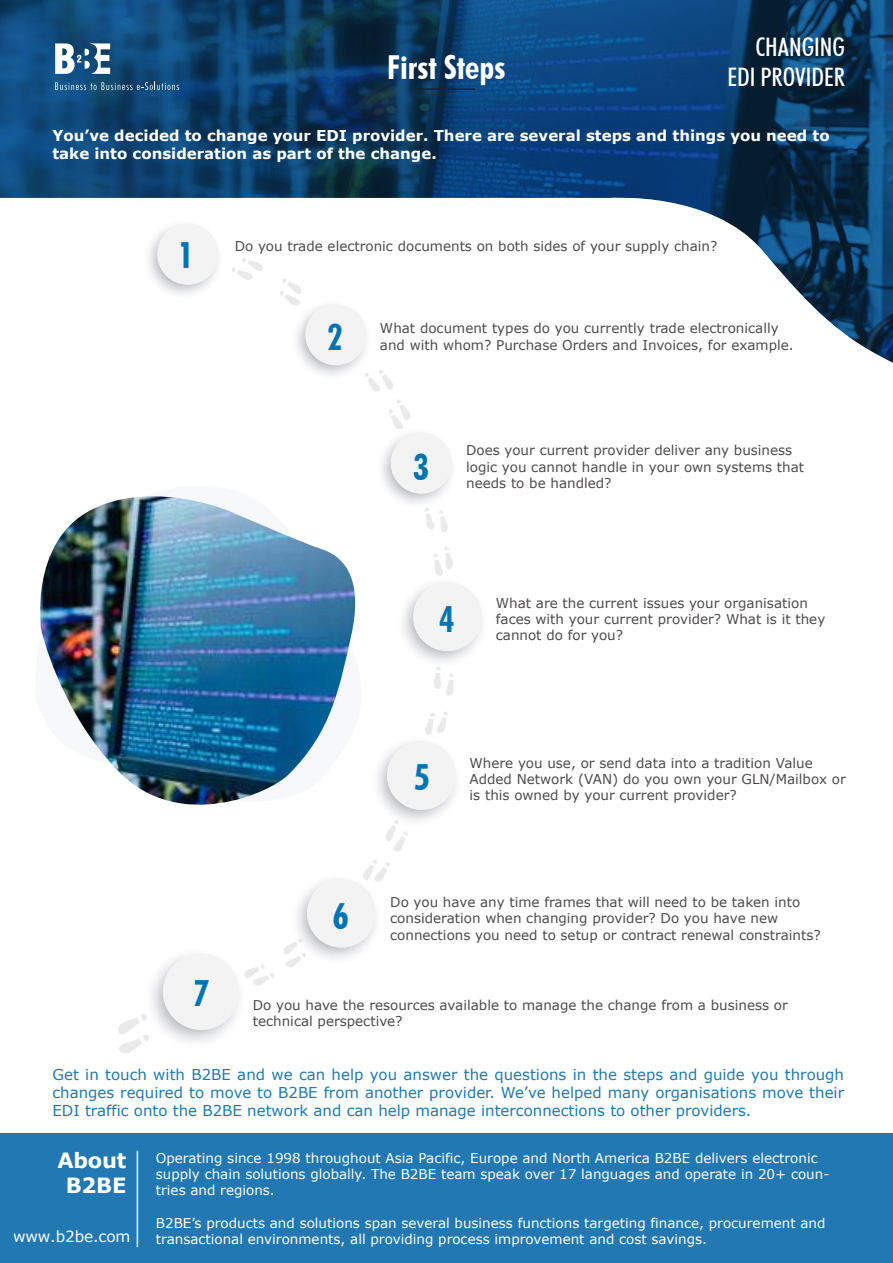
<style>
.page{position:relative;width:893px;height:1263px;background:#fff}
.page>*{position:absolute;margin:0;border:0;box-sizing:border-box;transform-origin:0 0}
.t1{font:700 condensed 36px "Futura BT";color:#0073b3}
.t2{font:700 condensed 33px "Futura BT";color:#fff}
.t3{font:500 condensed 25.5px/30.6px "Futura BT";color:#fff;text-align:right}
.t4{font:700 21px/25.2px "Verdana";letter-spacing:-.01em;color:#fff;text-align:center}
.t5{font:15.3px "Verdana";letter-spacing:-.01em;color:#fff}
.t6{font:15px/18px "Verdana";color:#2178b3;text-align:justify}
.t7{font:700 15px/18px "Verdana";color:#fff}
.t8{font:13.5px/16.2px "Verdana";color:#4e4b4c}
.t9{font:13.5px/16.2px "Verdana";color:#fff}
</style>
<div class="page">
<img style="left:0;top:0;width:893px;height:191px">
<svg style="left:0;top:191px;width:893px;height:172px"></svg>
<img style="left:40px;top:496px;width:316px;height:309px">
<div style="left:0;top:1133px;width:893px;height:130px;background:#2178b3"></div>
<hr style="left:137px;top:1151px;width:1px;height:96px;background:#fff">
<svg style="left:142px;top:218px;width:82px;height:82px"></svg>
<div style="left:157px;top:224px;width:61px;height:61px;background:#f4f3f4;border-radius:50%"></div>
<svg style="left:376px;top:427px;width:81px;height:82px"></svg>
<div style="left:391px;top:432px;width:61px;height:62px;background:#f4f3f4;border-radius:50%"></div>
<svg style="left:144px;top:947px;width:102px;height:101px"></svg>
<div style="left:163px;top:953px;width:76px;height:77px;background:#f4f3f4;border-radius:50%"></div>
<svg style="left:290px;top:299px;width:82px;height:81px"></svg>
<div style="left:305px;top:304px;width:61px;height:61px;background:#f4f3f4;border-radius:50%"></div>
<svg style="left:396px;top:576px;width:92px;height:92px"></svg>
<div style="left:413px;top:582px;width:69px;height:69px;background:#f4f3f4;border-radius:50%"></div>
<svg style="left:370px;top:735px;width:92px;height:92px"></svg>
<div style="left:387px;top:741px;width:69px;height:69px;background:#f4f3f4;border-radius:50%"></div>
<svg style="left:290px;top:873px;width:92px;height:91px"></svg>
<div style="left:307px;top:879px;width:69px;height:69px;background:#f4f3f4;border-radius:50%"></div>
<svg style="left:365px;top:370px;width:28px;height:22px"></svg>
<svg style="left:424px;top:507px;width:24px;height:26px"></svg>
<svg style="left:434px;top:666px;width:20px;height:30px"></svg>
<svg style="left:386px;top:820px;width:22px;height:31px"></svg>
<svg style="left:284px;top:938px;width:22px;height:29px"></svg>
<svg style="left:118px;top:1014px;width:31px;height:39px"></svg>
<svg style="left:280px;top:278px;width:22px;height:28px"></svg>
<svg style="left:389px;top:400px;width:21px;height:30px"></svg>
<svg style="left:434px;top:547px;width:19px;height:29px"></svg>
<svg style="left:425px;top:711px;width:23px;height:24px"></svg>
<svg style="left:363px;top:860px;width:27px;height:22px"></svg>
<svg style="left:244px;top:965px;width:30px;height:20px"></svg>
<svg style="left:231px;top:258px;width:32px;height:22px"></svg>
<svg style="left:55px;top:43px;width:55px;height:31px"></svg>
<svg style="left:55px;top:82px;width:124px;height:8px"></svg>
<hr style="left:417px;top:88px;width:58px;height:2px;background:#241f1f">
<h2 class="t2" style="left:387px;top:47px;width:120px">First Steps</h2>
<h3 class="t3" style="left:727px;top:31px;width:119px">CHANGING<br>EDI PROVIDER</h3>
<p class="t7" style="left:52px;top:126px;width:779px">You’ve decided to change your EDI provider. There are several steps and things you need to take into consideration as part of the change.</p>
<h1 class="t1" style="left:178px;top:233px;width:17px">1</h1>
<p class="t8" style="left:235px;top:237px;width:484px">Do you trade electronic documents on both sides of your supply chain?</p>
<h1 class="t1" style="left:327px;top:315px;width:17px">2</h1>
<p class="t8" style="left:380px;top:320px;width:415px">What document types do you currently trade electronically and with whom? Purchase Orders and Invoices, for example.</p>
<h1 class="t1" style="left:413px;top:445px;width:17px">3</h1>
<p class="t8" style="left:466px;top:442px;width:340px">Does your current provider deliver any business logic you cannot handle in your own systems that needs to be handled?</p>
<h1 class="t1" style="left:439px;top:597px;width:17px">4</h1>
<p class="t8" style="left:496px;top:595px;width:331px">What are the current issues your organisation faces with your current provider? What is it they cannot do for you?</p>
<h1 class="t1" style="left:193px;top:971px;width:17px">7</h1>
<h1 class="t1" style="left:333px;top:894px;width:17px">6</h1>
<h1 class="t1" style="left:414px;top:756px;width:17px">5</h1>
<p class="t8" style="left:469px;top:754px;width:378px">Where you use, or send data into a tradition Value<br>Added Network (VAN) do you own your GLN/Mailbox or is this owned by your current provider?</p>
<p class="t8" style="left:390px;top:894px;width:432px">Do you have any time frames that will need to be taken into consideration when changing provider? Do you have new connections you need to setup or contract renewal constraints?</p>
<p class="t8" style="left:253px;top:996px;width:537px">Do you have the resources available to manage the change from a business or technical perspective?</p>
<p class="t6" style="left:52px;top:1066px;width:793px">Get in touch with B2BE and we can help you answer the questions in the steps and guide you through changes required to move to B2BE from another provider. We’ve helped many organisations move their EDI traffic onto the B2BE network and can help manage interconnections to other providers.</p>
<h3 class="t4" style="left:57px;top:1147px;width:71px">About<br>B2BE</h3>
<p class="t9" style="left:156px;top:1150px;width:675px">Operating since 1998 throughout Asia Pacific, Europe and North America B2BE delivers electronic supply chain solutions globally. The B2BE team speak over 17 languages and operate in 20+ coun&shy;tries and regions.</p>
<p class="t9" style="left:156px;top:1214px;width:671px">B2BE’s products and solutions span several business functions targeting finance, procurement and</p>
<p class="t5" style="left:13px;top:1226px;width:119px">www.b2be.com</p>
<p class="t9" style="left:156px;top:1231px;width:553px">transactional environments, all providing process improvement and cost savings.</p>
</div>
